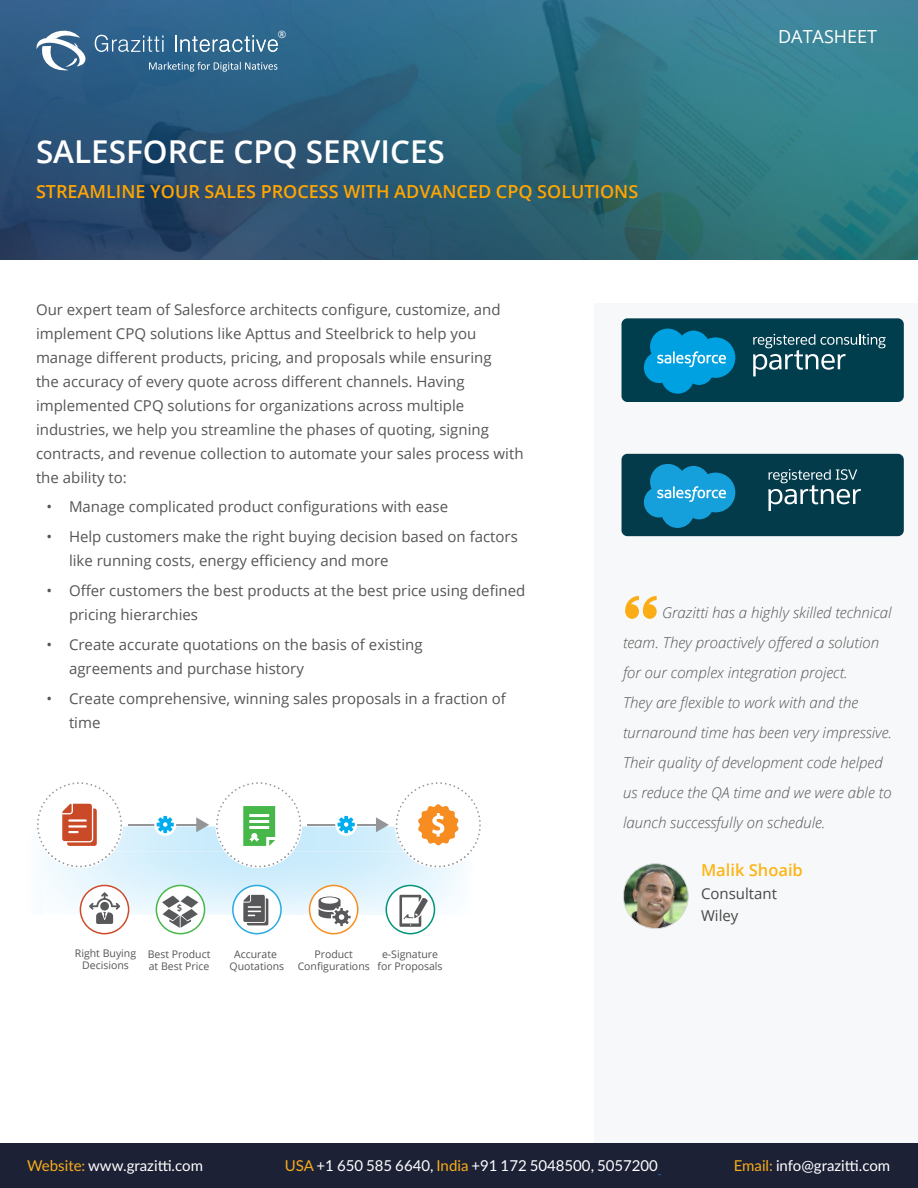
<style>
.page{position:relative;width:918px;height:1188px;background:#fff}
.page>*{position:absolute;margin:0;border:0;box-sizing:border-box;transform-origin:0 0}
.t1{font:600 31.5px "Open Sans";color:#fff}
.t2{font:600 18px "Open Sans";color:#ffa500}
.t3{font:18px "Open Sans";color:#fff}
.t4{font:600 16.5px "Open Sans";color:#fcb515}
.t5{font:15px/24px "Open Sans";color:#555}
.t6{font:italic 300 15px/30px "Open Sans";color:#555}
.t7{font:15px "Lato";color:#fff}
.t8{font:15px/22.5px "Open Sans";color:#484848}
.t9{font:10.5px/12px "Open Sans";color:#555;text-align:center}
.t10{font:10.2px "Open Sans";color:#fff}
.t11{font:700 9.6px "Myriad Pro";color:#58595b}
.s1{color:#f8ac1a}
</style>
<div class="page">
<img style="left:0;top:0;width:918px;height:260px">
<svg style="left:35px;top:23px;width:243px;height:49px;background:#4a789b"></svg>
<div style="left:594px;top:303px;width:324px;height:840px;background:#f7f8f9"></div>
<div style="left:622px;top:318px;width:282px;height:84px;background:#003d4d;border-radius:6px"></div>
<svg style="left:644px;top:329px;width:91px;height:65px"></svg>
<svg style="left:753px;top:334px;width:133px;height:42px"></svg>
<div style="left:622px;top:454px;width:282px;height:82px;background:#033b4b;border-radius:6px"></div>
<svg style="left:644px;top:464px;width:91px;height:64px"></svg>
<svg style="left:768px;top:469px;width:93px;height:42px"></svg>
<svg style="left:625px;top:596px;width:32px;height:23px"></svg>
<img style="left:623px;top:864px;width:65px;height:65px;border-radius:32px">
<div style="left:623px;top:863px;width:65px;height:66px;border:1px solid #d9d9d9;border-radius:50%"></div>
<svg style="left:37px;top:782px;width:444px;height:152px"></svg>
<div style="left:0;top:1143px;width:918px;height:45px;background:#1d2136"></div>
<p class="t10" style="left:278px;top:27px;width:10px">®</p>
<h1 class="t1" style="left:36px;top:130px;width:410px">SALESFORCE CPQ SERVICES</h1>
<p class="t2" style="left:36px;top:179px;width:604px">STREAMLINE YOUR SALES PROCESS WITH ADVANCED CPQ SOLUTIONS</p>
<p class="t5" style="left:36px;top:297px;width:489px">Our expert team of Salesforce architects configure, customize, and implement CPQ solutions like Apttus and Steelbrick to help you manage different products, pricing, and proposals while ensuring<br>the accuracy of every quote across different channels. Having implemented CPQ solutions for organizations across multiple industries, we help you streamline the phases of quoting, signing contracts, and revenue collection to automate your sales process with the ability to:</p>
<p class="t3" style="left:778px;top:24px;width:101px">DATASHEET</p>
<p class="t5" style="left:46px;top:495px;width:403px">• Manage complicated product configurations with ease</p>
<p class="t5" style="left:69px;top:525px;width:450px;text-indent:-22px">• Help customers make the right buying decision based on factors like running costs, energy efficiency and more</p>
<p class="t5" style="left:69px;top:579px;width:458px;text-indent:-22px">• Offer customers the best products at the best price using defined pricing hierarchies</p>
<p class="t5" style="left:69px;top:633px;width:355px;text-indent:-22px">• Create accurate quotations on the basis of existing agreements and purchase history</p>
<p class="t5" style="left:69px;top:687px;width:439px;text-indent:-22px">• Create comprehensive, winning sales proposals in a fraction of time</p>
<p class="t11" style="left:177px;top:902px;width:7px">$</p>
<p class="t9" style="left:75px;top:947px;width:63px">Right Buying<br>Decisions</p>
<p class="t9" style="left:148px;top:948px;width:64px;text-align:left">Best Product at Best Price</p>
<p class="t9" style="left:230px;top:948px;width:56px">Accurate<br>Quotations</p>
<p class="t9" style="left:298px;top:948px;width:74px">Product<br>Configurations</p>
<p class="t9" style="left:377px;top:948px;width:67px">e-Signature for Proposals</p>
<p class="t6" style="left:623px;top:597px;width:271px;text-indent:39px">Grazitti has a highly skilled technical team. They proactively offered a solution for our complex integration project.<br>They are flexible to work with and the turnaround time has been very impressive.<br>Their quality of development code helped us reduce the QA time and we were able to launch successfully on schedule.</p>
<p class="t4" style="left:701px;top:859px;width:103px">Malik Shoaib</p>
<p class="t8" style="left:701px;top:882px;width:78px">Consultant<br>Wiley</p>
<p class="t7" style="left:27px;top:1155px;width:177px"><span class="s1">Website:</span> www.grazitti.com</p>
<p class="t7" style="left:285px;top:1155px;width:375px"><span class="s1">USA</span> +1 650 585 6640, <span class="s1">India</span> +91 172 5048500, 5057200</p>
<p class="t7" style="left:734px;top:1155px;width:158px"><span class="s1">Email:</span> info@grazitti.com</p>
</div>
